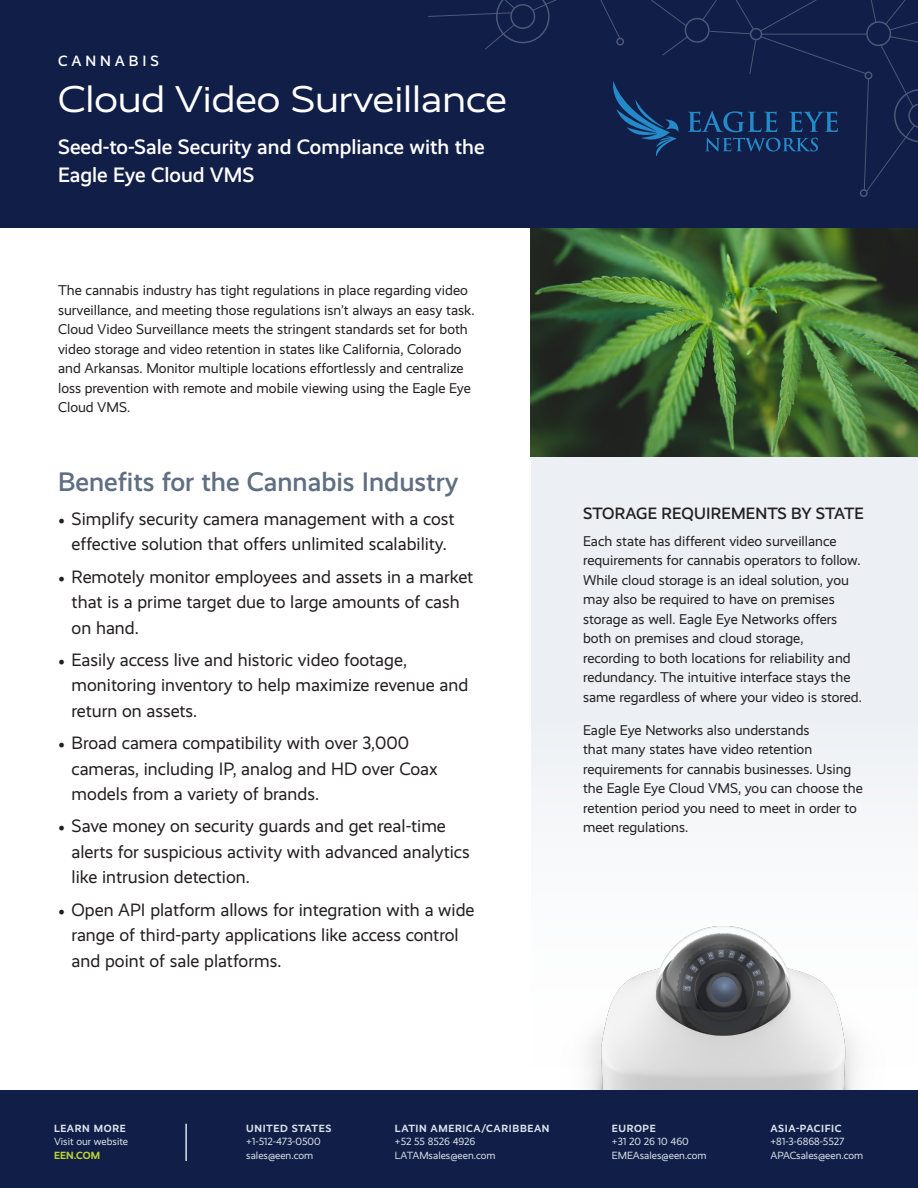
<style>
.page{position:relative;width:918px;height:1188px;background:#fff}
.page>*{position:absolute;margin:0;border:0;box-sizing:border-box;transform-origin:0 0}
.t1{font:37.5px "Realist Wide";color:#fff}
.t2{font:500 27px "Realist";color:#5f6e81}
.t3{font:500 21px/28.5px "Realist";color:#fff}
.t4{font:18px/25.5px "Realist";color:#231f20}
.t5{font:500 16.5px "Realist";letter-spacing:.005em;color:#231f20}
.t6{font:500 15px "Realist";letter-spacing:.26em;color:#fff}
.t7{font:14.25px/19.5px "Realist";color:#231f20}
.t8{font:10.5px/13.5px "Realist";color:#dae2eb}
.t9{font:700 10.5px "Realist";letter-spacing:.06em;color:#dae2eb}
.s1{font-family:"Minion Pro"}
.s2{font-weight:700;color:#bcd531}
</style>
<div class="page">
<div style="left:531px;top:457px;width:387px;height:634px;background:#ecf0f4"></div>
<img style="left:534px;top:919px;width:384px;height:172px">
<img style="left:531px;top:227px;width:387px;height:230px">
<div style="left:0;top:1091px;width:918px;height:97px;background:#111e47"></div>
<hr style="left:185px;top:1124px;width:2px;height:37px;background:#dae2eb">
<div style="left:0;top:0;width:918px;height:227px;background:#111e47"></div>
<div style="left:860px;top:189px;width:8px;height:8px;border:1px solid #dae2eb;border-radius:50%"></div>
<svg style="left:428px;top:0;width:490px;height:193px"></svg>
<p class="t6" style="left:58px;top:52px;width:102px">CANNABIS</p>
<p class="t1" style="left:58px;top:77px;width:450px">Cloud Video Surveillance</p>
<p class="t3" style="left:58px;top:132px;width:428px">Seed-to-Sale Security and Compliance with the<br>Eagle Eye Cloud VMS</p>
<p class="t7" style="left:58px;top:280px;width:418px">The cannabis industry has tight regulations in place regarding video surveillance, and meeting those regulations isn’t always an easy task.<br>Cloud Video Surveillance meets the stringent standards set for both video storage and video retention in states like California, Colorado and Arkansas. Monitor multiple locations effortlessly and centralize loss prevention with remote and mobile viewing using the Eagle Eye Cloud VMS.</p>
<p class="t2" style="left:58px;top:466px;width:402px">Benefits for the Cannabis Industry</p>
<p class="t4" style="left:58px;top:506px;width:398px;text-align:center"><span class="s1">•</span> Simplify security camera management with a cost effective solution that offers unlimited scalability.</p>
<p class="t4" style="left:72px;top:564px;width:403px;text-indent:-14px"><span class="s1">•</span> Remotely monitor employees and assets in a market that is a prime target due to large amounts of cash on hand.</p>
<p class="t4" style="left:72px;top:647px;width:398px;text-indent:-14px"><span class="s1">•</span> Easily access live and historic video footage, monitoring inventory to help maximize revenue and return on assets.</p>
<p class="t4" style="left:72px;top:730px;width:368px;text-indent:-14px"><span class="s1">•</span> Broad camera compatibility with over 3,000 cameras, including IP, analog and HD over Coax models from a variety of brands.</p>
<p class="t4" style="left:72px;top:814px;width:400px;text-indent:-14px"><span class="s1">•</span> Save money on security guards and get real-time alerts for suspicious activity with advanced analytics like intrusion detection.</p>
<p class="t4" style="left:72px;top:897px;width:405px;text-indent:-14px"><span class="s1">•</span> Open API platform allows for integration with a wide range of third-party applications like access control and point of sale platforms.</p>
<p class="t5" style="left:583px;top:504px;width:282px">STORAGE REQUIREMENTS BY STATE</p>
<p class="t7" style="left:583px;top:531px;width:280px">Each state has different video surveillance requirements for cannabis operators to follow.<br>While cloud storage is an ideal solution, you may also be required to have on premises storage as well. Eagle Eye Networks offers both on premises and cloud storage, recording to both locations for reliability and redundancy. The intuitive interface stays the same regardless of where your video is stored.</p>
<p class="t7" style="left:583px;top:720px;width:281px">Eagle Eye Networks also understands<br>that many states have video retention requirements for cannabis businesses. Using the Eagle Eye Cloud VMS, you can choose the retention period you need to meet in order to meet regulations.</p>
<p class="t9" style="left:54px;top:1122px;width:73px">LEARN MORE</p>
<p class="t8" style="left:54px;top:1135px;width:76px">Visit our website<br><span class="s2">EEN.COM</span></p>
<p class="t9" style="left:246px;top:1122px;width:87px">UNITED STATES</p>
<p class="t8" style="left:246px;top:1135px;width:76px">+1-512-473-0500</p>
<p class="t8" style="left:246px;top:1149px;width:68px">sales@een.com</p>
<p class="t9" style="left:395px;top:1122px;width:156px">LATIN AMERICA/CARIBBEAN</p>
<p class="t8" style="left:395px;top:1135px;width:82px">+52 55 8526 4926</p>
<p class="t8" style="left:395px;top:1149px;width:102px">LATAMsales@een.com</p>
<p class="t9" style="left:612px;top:1122px;width:45px">EUROPE</p>
<p class="t8" style="left:612px;top:1135px;width:78px">+31 20 26 10 460</p>
<p class="t8" style="left:612px;top:1149px;width:96px">EMEAsales@een.com</p>
<p class="t9" style="left:770px;top:1122px;width:73px">ASIA-PACIFIC</p>
<p class="t8" style="left:770px;top:1135px;width:75px">+81-3-6868-5527</p>
<p class="t8" style="left:770px;top:1149px;width:94px">APACsales@een.com</p>
</div>
